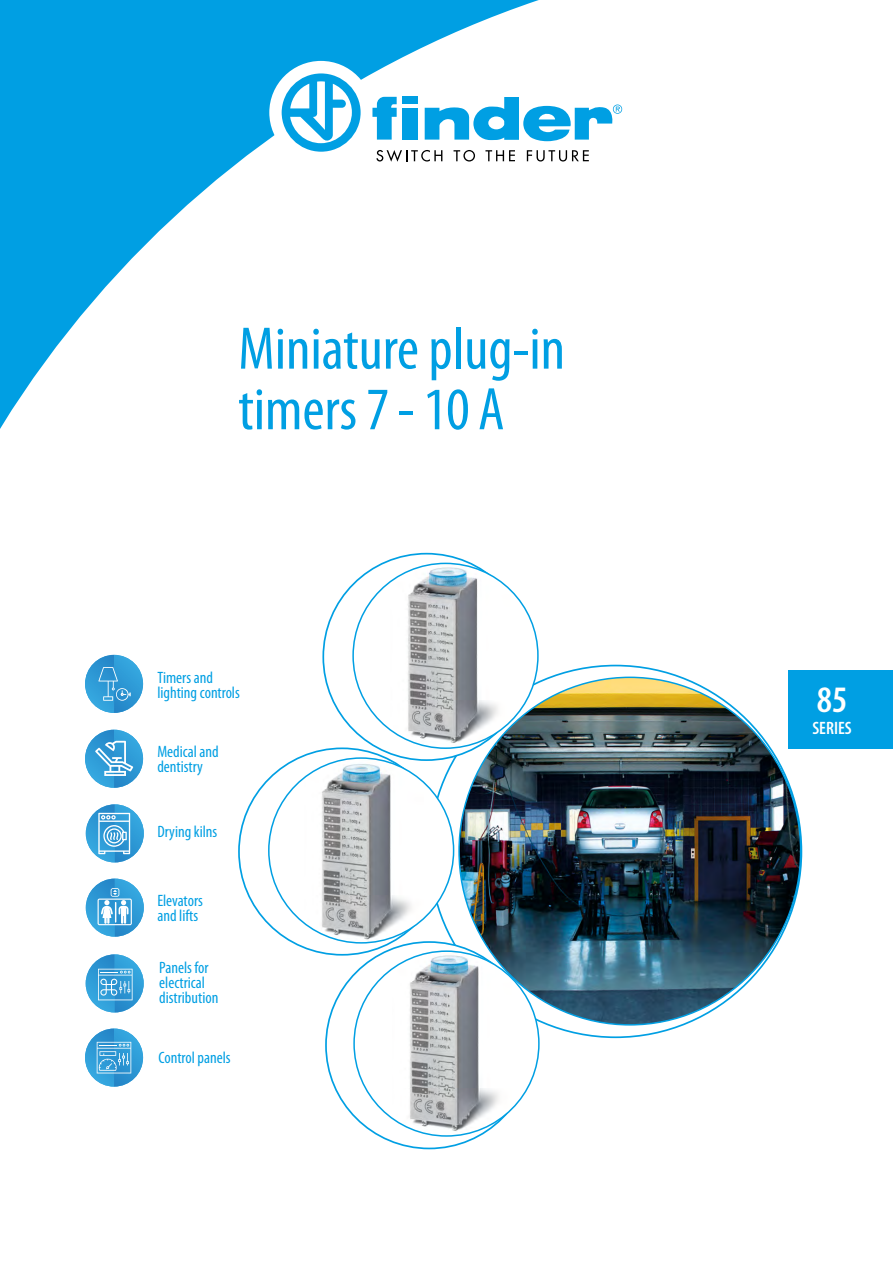
<style>
.page{position:relative;width:893px;height:1263px;background:#fff}
.page>*{position:absolute;margin:0;border:0;box-sizing:border-box;transform-origin:0 0}
.t1{font:condensed 60.6px/60.6px "Myriad Pro";color:#009fe3}
.t2{font:600 condensed 37.5px "Myriad Pro";color:#fff}
.t3{font:600 condensed 18px "Myriad Pro";color:#fff}
.t4{font:condensed 16.5px/15px "Myriad Pro";color:#009fe3}
</style>
<div class="page">
<div style="left:788px;top:670px;width:105px;height:78px;background:#009fe3"></div>
<svg style="left:0;top:0;width:551px;height:429px"></svg>
<div style="left:269px;top:61px;width:104px;height:103px;background:#fff;border-radius:50%"></div>
<svg style="left:282px;top:73px;width:79px;height:79px"></svg>
<svg style="left:425px;top:97px;width:197px;height:44px"></svg>
<svg style="left:372px;top:97px;width:25px;height:43px"></svg>
<div style="left:403px;top:108px;width:15px;height:32px;background:#009fe3"></div>
<div style="left:403px;top:97px;width:15px;height:7px;background:#009fe3"></div>
<svg style="left:376px;top:150px;width:66px;height:12px"></svg>
<svg style="left:454px;top:150px;width:21px;height:12px"></svg>
<svg style="left:485px;top:150px;width:30px;height:11px"></svg>
<svg style="left:527px;top:150px;width:62px;height:12px"></svg>
<img style="left:391px;top:563px;width:119px;height:185px">
<img style="left:305px;top:758px;width:119px;height:185px">
<img style="left:392px;top:953px;width:119px;height:183px">
<img style="left:459px;top:677px;width:342px;height:348px">
<img style="left:85px;top:730px;width:58px;height:58px">
<svg style="left:95px;top:741px;width:38px;height:35px"></svg>
<img style="left:86px;top:879px;width:58px;height:58px">
<svg style="left:98px;top:888px;width:34px;height:37px"></svg>
<img style="left:86px;top:804px;width:58px;height:58px">
<svg style="left:98px;top:813px;width:32px;height:41px"></svg>
<img style="left:86px;top:954px;width:58px;height:58px">
<svg style="left:98px;top:969px;width:35px;height:31px"></svg>
<img style="left:85px;top:1028px;width:58px;height:58px">
<svg style="left:97px;top:1042px;width:34px;height:31px"></svg>
<img style="left:85px;top:655px;width:58px;height:58px">
<svg style="left:98px;top:667px;width:33px;height:34px"></svg>
<h1 class="t1" style="left:238px;top:318px;width:328px">Miniature plug-in timers 7 - 10 A</h1>
<p class="t4" style="left:157px;top:669px;width:84px">Timers and lighting controls</p>
<p class="t4" style="left:157px;top:743px;width:63px">Medical and dentistry</p>
<p class="t4" style="left:157px;top:824px;width:61px">Drying kilns</p>
<p class="t4" style="left:157px;top:893px;width:47px">Elevators and lifts</p>
<p class="t4" style="left:159px;top:960px;width:61px">Panels for electrical distribution</p>
<p class="t4" style="left:159px;top:1049px;width:74px">Control panels</p>
<h2 class="t2" style="left:817px;top:679px;width:32px">85</h2>
<p class="t3" style="left:812px;top:719px;width:41px">SЕRIES</p>
</div>
